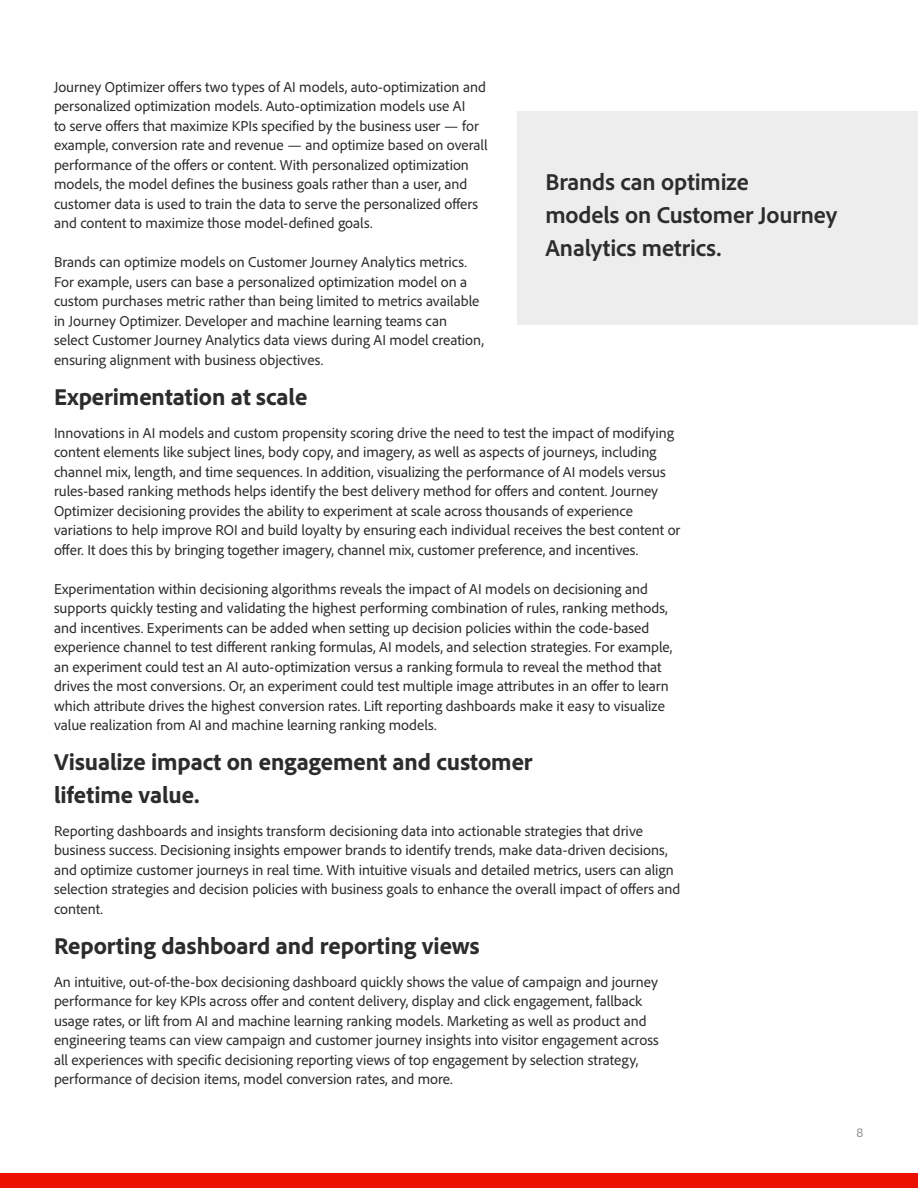
<style>
.page{position:relative;width:918px;height:1188px;background:#fff}
.page>*{position:absolute;margin:0;border:0;box-sizing:border-box;transform-origin:0 0}
.t1{font:800 24px/33px "Adobe Clean";letter-spacing:-.005em;color:#2c2c2c}
.t2{font:700 24px/33px "Adobe Clean";letter-spacing:-.005em;color:#2c2c2c}
.t3{font:15px/19.5px "Adobe Clean";color:#2c2c2c}
.t4{font:13.5px "Adobe Clean";color:#949598}
</style>
<div class="page">
<div style="left:0;top:1173px;width:918px;height:15px;background:#eb1000"></div>
<div style="left:517px;top:111px;width:401px;height:214px;background:#ededee"></div>
<p class="t3" style="left:54px;top:77px;width:435px">Journey Optimizer offers two types of AI models, auto-optimization and personalized optimization models. Auto-optimization models use AI<br>to serve offers that maximize KPIs specified by the business user — for example, conversion rate and revenue — and optimize based on overall performance of the offers or content. With personalized optimization models, the model defines the business goals rather than a user, and customer data is used to train the data to serve the personalized offers and content to maximize those model-defined goals.</p>
<p class="t3" style="left:54px;top:252px;width:431px">Brands can optimize models on Customer Journey Analytics metrics.<br>For example, users can base a personalized optimization model on a custom purchases metric rather than being limited to metrics available in Journey Optimizer. Developer and machine learning teams can select Customer Journey Analytics data views during AI model creation, ensuring alignment with business objectives.</p>
<h1 class="t1" style="left:54px;top:379px;width:255px">Experimentation at scale</h1>
<p class="t3" style="left:54px;top:422px;width:628px">Innovations in AI models and custom propensity scoring drive the need to test the impact of modifying content elements like subject lines, body copy, and imagery, as well as aspects of journeys, including channel mix, length, and time sequences. In addition, visualizing the performance of AI models versus rules-based ranking methods helps identify the best delivery method for offers and content. Journey Optimizer decisioning provides the ability to experiment at scale across thousands of experience variations to help improve ROI and build loyalty by ensuring each individual receives the best content or offer. It does this by bringing together imagery, channel mix, customer preference, and incentives.</p>
<p class="t3" style="left:54px;top:578px;width:620px">Experimentation within decisioning algorithms reveals the impact of AI models on decisioning and supports quickly testing and validating the highest performing combination of rules, ranking methods, and incentives. Experiments can be added when setting up decision policies within the code-based experience channel to test different ranking formulas, AI models, and selection strategies. For example, an experiment could test an AI auto-optimization versus a ranking formula to reveal the method that drives the most conversions. Or, an experiment could test multiple image attributes in an offer to learn which attribute drives the highest conversion rates. Lift reporting dashboards make it easy to visualize value realization from AI and machine learning ranking models.</p>
<h1 class="t1" style="left:54px;top:744px;width:480px">Visualize impact on engagement and customer lifetime value.</h1>
<p class="t3" style="left:54px;top:821px;width:628px">Reporting dashboards and insights transform decisioning data into actionable strategies that drive business success. Decisioning insights empower brands to identify trends, make data-driven decisions, and optimize customer journeys in real time. With intuitive visuals and detailed metrics, users can align selection strategies and decision policies with business goals to enhance the overall impact of offers and content.</p>
<h1 class="t1" style="left:54px;top:928px;width:427px">Reporting dashboard and reporting views</h1>
<p class="t3" style="left:54px;top:971px;width:606px">An intuitive, out-of-the-box decisioning dashboard quickly shows the value of campaign and journey performance for key KPIs across offer and content delivery, display and click engagement, fallback usage rates, or lift from AI and machine learning ranking models. Marketing as well as product and engineering teams can view campaign and customer journey insights into visitor engagement across all experiences with specific decisioning reporting views of top engagement by selection strategy, performance of decision items, model conversion rates, and more.</p>
<h1 class="t2" style="left:545px;top:165px;width:293px">Brands can optimize<br>models on Customer Journey<br>Analytics metrics.</h1>
<p class="t4" style="left:856px;top:1124px;width:8px">8</p>
</div>
